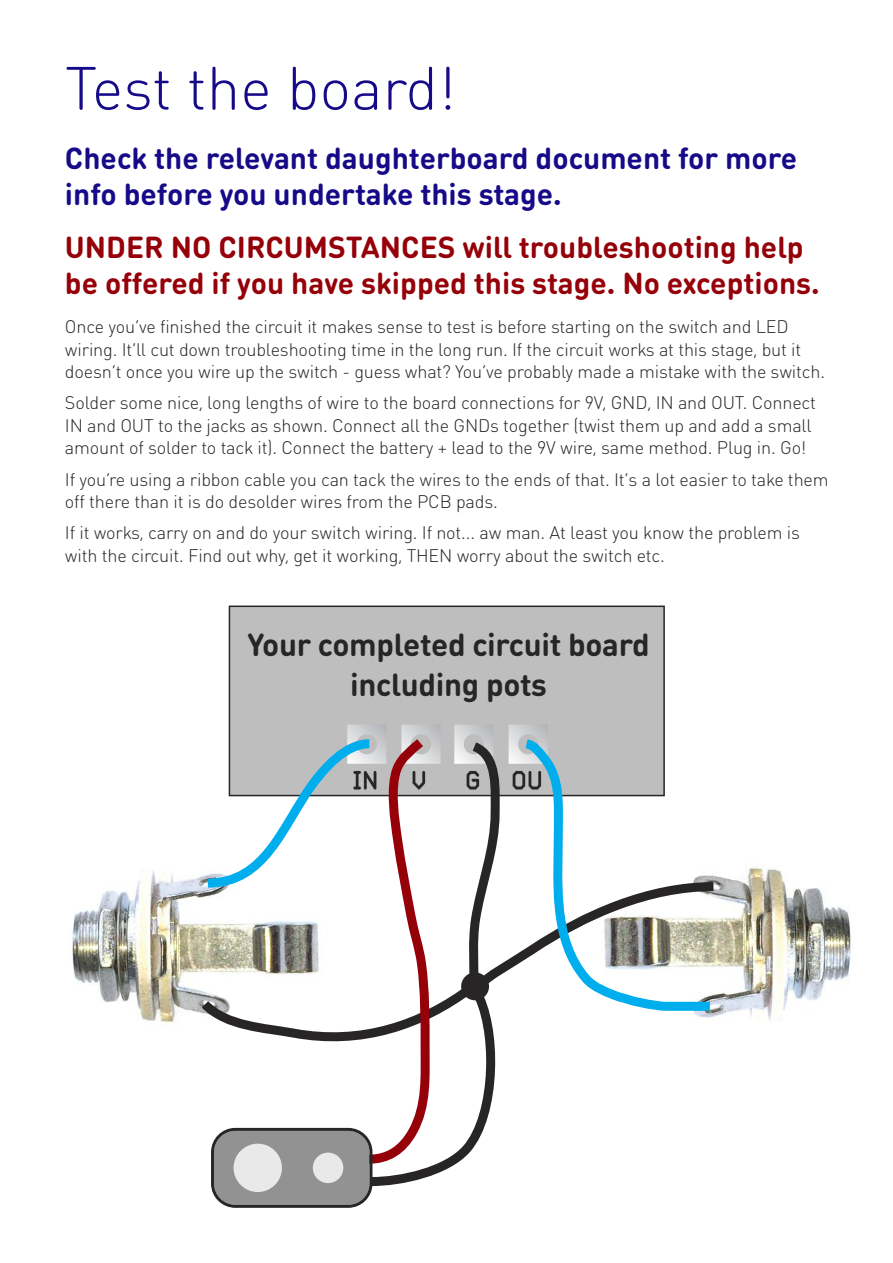
<style>
.page{position:relative;width:893px;height:1263px;background:#fff}
.page>*{position:absolute;margin:0;border:0;box-sizing:border-box;transform-origin:0 0}
.t1{font:300 60px "DIN Round Pro";color:#170a88}
.t2{font:700 31.5px/40px "DIN Round Pro";letter-spacing:-.01em;color:#272526;text-align:center}
.t3{font:700 30px/36px "DIN Round Pro";color:#950009}
.t4{font:700 30px/36px "DIN Round Pro";color:#170a88}
.t5{font:300 18px/22.5px "DIN Round Pro";letter-spacing:-.01em;color:#272526}
</style>
<div class="page">
<div style="left:230px;top:607px;width:433px;height:188px;background:#bebebe"></div>
<div style="left:229px;top:605px;width:436px;height:191px;border:2px solid #272526"></div>
<img style="left:72px;top:870px;width:120px;height:153px">
<img style="left:722px;top:867px;width:129px;height:154px">
<svg style="left:192px;top:725px;width:530px;height:483px"></svg>
<div style="left:313px;top:1152px;width:30px;height:31px;background:#e9e9e9;border-radius:50%"></div>
<div style="left:234px;top:1144px;width:48px;height:48px;background:#e9e9e9;border-radius:50%"></div>
<h1 class="t1" style="left:65px;top:54px;width:393px">Test the board!</h1>
<h3 class="t4" style="left:65px;top:141px;width:734px">Check the relevant daughterboard document for more info before you undertake this stage.</h3>
<h3 class="t3" style="left:65px;top:230px;width:756px">UNDER NO CIRCUMSTANCES will troubleshooting help be offered if you have skipped this stage. No exceptions.</h3>
<p class="t5" style="left:65px;top:316px;width:762px">Once you’ve finished the circuit it makes sense to test is before starting on the switch and LED wiring. It’ll cut down troubleshooting time in the long run. If the circuit works at this stage, but it doesn’t once you wire up the switch - guess what? You’ve probably made a mistake with the switch.</p>
<p class="t5" style="left:65px;top:392px;width:753px">Solder some nice, long lengths of wire to the board connections for 9V, GND, IN and OUT. Connect<br>IN and OUT to the jacks as shown. Connect all the GNDs together (twist them up and add a small amount of solder to tack it). Connect the battery + lead to the 9V wire, same method. Plug in. Go!</p>
<p class="t5" style="left:65px;top:468px;width:765px">If you’re using a ribbon cable you can tack the wires to the ends of that. It’s a lot easier to take them off there than it is do desolder wires from the PCB pads.</p>
<p class="t5" style="left:65px;top:521px;width:737px">If it works, carry on and do your switch wiring. If not... aw man. At least you know the problem is with the circuit. Find out why, get it working, THEN worry about the switch etc.</p>
<h2 class="t2" style="left:248px;top:625px;width:404px">Your completed circuit board including pots</h2>
</div>
